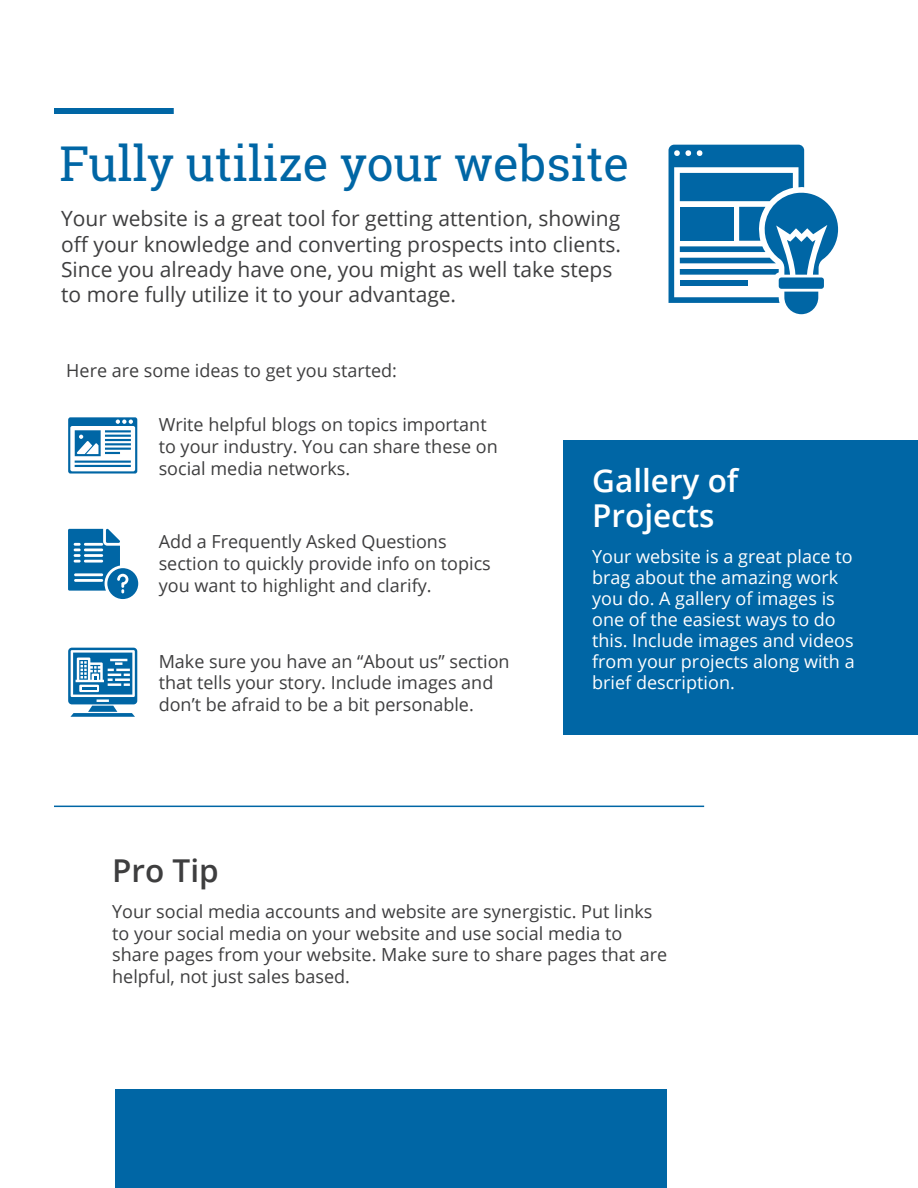
<style>
.page{position:relative;width:918px;height:1188px;background:#fff}
.page>*{position:absolute;margin:0;border:0;box-sizing:border-box;transform-origin:0 0}
.AG_Body{font:48px "Roboto Slab";letter-spacing:-.005em;color:#0066a5}
.t1{font:600 31.5px/34.5px "Open Sans";color:#fff}
.t2{font:600 31.5px "Open Sans";color:#3e3e3f}
.t3{font:21px/25.2px "Open Sans";color:#3e3e3f}
.t4{font:18px/21.6px "Open Sans";color:#3e3e3f}
.t5{font:18px/21px "Open Sans";color:#fff}
</style>
<div class="page">
<div style="left:564px;top:440px;width:354px;height:294px;background:#0066a5"></div>
<div style="left:115px;top:1089px;width:551px;height:99px;background:#0066a5"></div>
<hr style="left:54px;top:806px;width:650px;height:1px;background:#0066a5">
<div style="left:54px;top:108px;width:120px;height:6px;background:#0066a5"></div>
<svg style="left:669px;top:145px;width:169px;height:169px"></svg>
<svg style="left:68px;top:417px;width:69px;height:57px"></svg>
<svg style="left:68px;top:529px;width:70px;height:70px"></svg>
<svg style="left:68px;top:648px;width:69px;height:69px"></svg>
<p class="AG_Body" style="left:60px;top:131px;width:571px">Fully utilize your website</p>
<p class="t3" style="left:61px;top:206px;width:561px">Your website is a great tool for getting attention, showing off your knowledge and converting prospects into clients.<br>Since you already have one, you might as well take steps to more fully utilize it to your advantage.</p>
<p class="t4" style="left:66px;top:359px;width:332px">Here are some ideas to get you started:</p>
<p class="t4" style="left:159px;top:414px;width:340px">Write helpful blogs on topics important to your industry. You can share these on social media networks.</p>
<p class="t4" style="left:159px;top:531px;width:334px">Add a Frequently Asked Questions section to quickly provide info on topics you want to highlight and clarify.</p>
<p class="t4" style="left:159px;top:650px;width:352px">Make sure you have an “About us” section that tells your story. Include images and don’t be afraid to be a bit personable.</p>
<p class="t1" style="left:592px;top:463px;width:148px">Gallery of<br>Projects</p>
<p class="t5" style="left:592px;top:545px;width:264px">Your website is a great place to brag about the amazing work you do. A gallery of images is one of the easiest ways to do this. Include images and videos from your projects along with a brief description.</p>
<p class="t2" style="left:112px;top:849px;width:108px">Pro Tip</p>
<p class="t4" style="left:112px;top:900px;width:557px">Your social media accounts and website are synergistic. Put links to your social media on your website and use social media to share pages from your website. Make sure to share pages that are helpful, not just sales based.</p>
</div>
